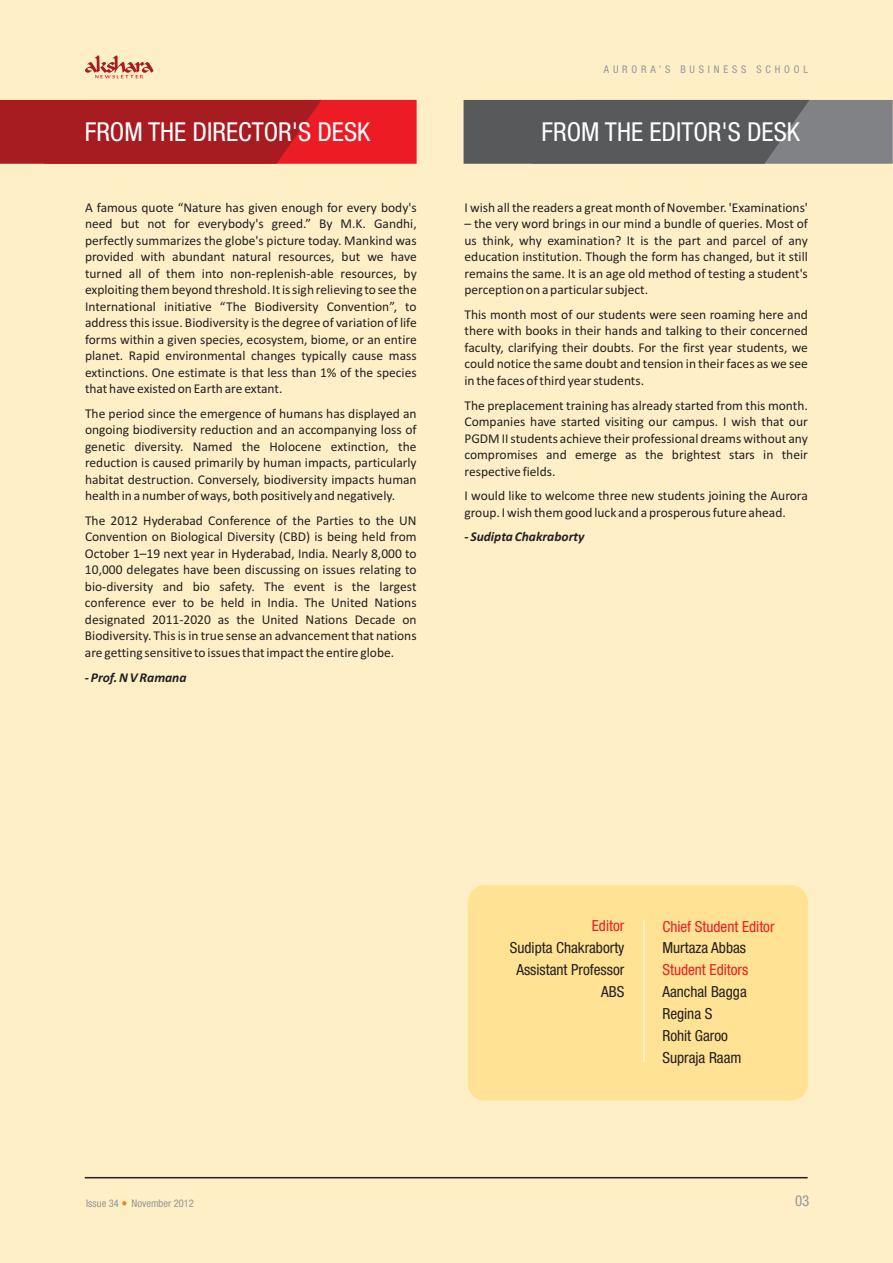
<style>
.page{position:relative;width:893px;height:1263px;background:#ffefc7}
.page>*{position:absolute;margin:0;border:0;box-sizing:border-box;transform-origin:0 0}
.t1{font:condensed 26.1px "Helvetica 57";color:#fff}
.t2{font:condensed 15.3px/21.9px "Helvetica 57";color:#231f20;text-align:right}
.t3{font:condensed 15.3px "Helvetica 57";color:#ed1c24}
.t4{font:condensed 15px "Helvetica 57";color:#949698}
.t5{font:13.5px/16.5px "Calibri";color:#231f20;text-align:justify}
.t6{font:italic 700 13.5px "Calibri";color:#231f20}
.t7{font:condensed 10.5px "Helvetica 57";letter-spacing:.36em;color:#949698}
.t8{font:condensed 10.5px "Helvetica 57";color:#949698}
</style>
<div class="page">
<svg style="left:122px;top:1201px;width:5px;height:4px"></svg>
<svg style="left:464px;top:100px;width:429px;height:64px;background:#626365"></svg>
<svg style="left:0;top:100px;width:417px;height:64px;background:#ba1c21"></svg>
<hr style="left:85px;top:1177px;width:723px;height:1px;background:#231f20">
<svg style="left:85px;top:55px;width:69px;height:23px"></svg>
<div style="left:468px;top:885px;width:340px;height:215px;background:#ffe293;border-radius:17px"></div>
<hr style="left:644px;top:920px;width:1px;height:143px;background:#fff">
<p class="t7" style="left:604px;top:65px;width:206px">AURORA’S BUSINESS SCHOOL</p>
<h1 class="t1" style="left:85px;top:123px;width:287px">FROM THE DIRECTOR'S DESK</h1>
<h1 class="t1" style="left:542px;top:123px;width:260px">FROM THE EDITOR'S DESK</h1>
<p class="t5" style="left:85px;top:200px;width:333px">A famous quote “Nature has given enough for every body's need but not for everybody's greed.” By M.K. Gandhi, perfectly summarizes the globe's picture today. Mankind was provided with abundant natural resources, but we have turned all of them into non-replenish-able resources, by exploiting them beyond threshold. It is sigh relieving to see the International initiative “The Biodiversity Convention”, to address this issue. Biodiversity is the degree of variation of life forms within a given species, ecosystem, biome, or an entire planet. Rapid environmental changes typically cause mass extinctions. One estimate is that less than 1% of the species that have existed on Earth are extant.</p>
<p class="t5" style="left:85px;top:406px;width:333px">The period since the emergence of humans has displayed an ongoing biodiversity reduction and an accompanying loss of genetic diversity. Named the Holocene extinction, the reduction is caused primarily by human impacts, particularly habitat destruction. Conversely, biodiversity impacts human health in a number of ways, both positively and negatively.</p>
<p class="t5" style="left:85px;top:513px;width:333px">The 2012 Hyderabad Conference of the Parties to the UN Convention on Biological Diversity (CBD) is being held from October 1–19 next year in Hyderabad, India. Nearly 8,000 to 10,000 delegates have been discussing on issues relating to bio-diversity and bio safety. The event is the largest conference ever to be held in India. The United Nations designated 2011-2020 as the United Nations Decade on Biodiversity. This is in true sense an advancement that nations are getting sensitive to issues that impact the entire globe.</p>
<p class="t6" style="left:85px;top:671px;width:103px">- Prof. N V Ramana</p>
<p class="t5" style="left:464px;top:200px;width:345px">I wish all the readers a great month of November. 'Examinations'</p>
<p class="t5" style="left:464px;top:217px;width:345px">– the very word brings in our mind a bundle of queries. Most of us think, why examination? It is the part and parcel of any education institution. Though the form has changed, but it still remains the same. It is an age old method of testing a student's perception on a particular subject.</p>
<p class="t5" style="left:464px;top:307px;width:345px">This month most of our students were seen roaming here and there with books in their hands and talking to their concerned faculty, clarifying their doubts. For the first year students, we could notice the same doubt and tension in their faces as we see in the faces of third year students.</p>
<p class="t5" style="left:464px;top:398px;width:345px">The preplacement training has already started from this month.<br>Companies have started visiting our campus. I wish that our PGDM II students achieve their professional dreams without any compromises and emerge as the brightest stars in their respective fields.</p>
<p class="t5" style="left:464px;top:489px;width:345px">I would like to welcome three new students joining the Aurora group. I wish them good luck and a prosperous future ahead.</p>
<p class="t6" style="left:464px;top:531px;width:121px">- Sudipta Chakraborty</p>
<p class="t8" style="left:86px;top:1199px;width:109px">Issue 34 November 2012</p>
<p class="t3" style="left:592px;top:920px;width:34px">Editor</p>
<p class="t2" style="left:510px;top:938px;width:116px">Sudipta Chakraborty<br>Assistant Professor<br>ABS</p>
<p class="t3" style="left:662px;top:921px;width:114px">Chief Student Editor</p>
<p class="t3" style="left:662px;top:964px;width:87px">Student Editors</p>
<p class="t2" style="left:662px;top:938px;width:85px">Murtaza Abbas</p>
<p class="t2" style="left:662px;top:982px;width:86px;text-align:left">Aanchal Bagga<br>Regina S<br>Rohit Garoo<br>Supraja Raam</p>
<p class="t4" style="left:795px;top:1196px;width:16px">03</p>
</div>
